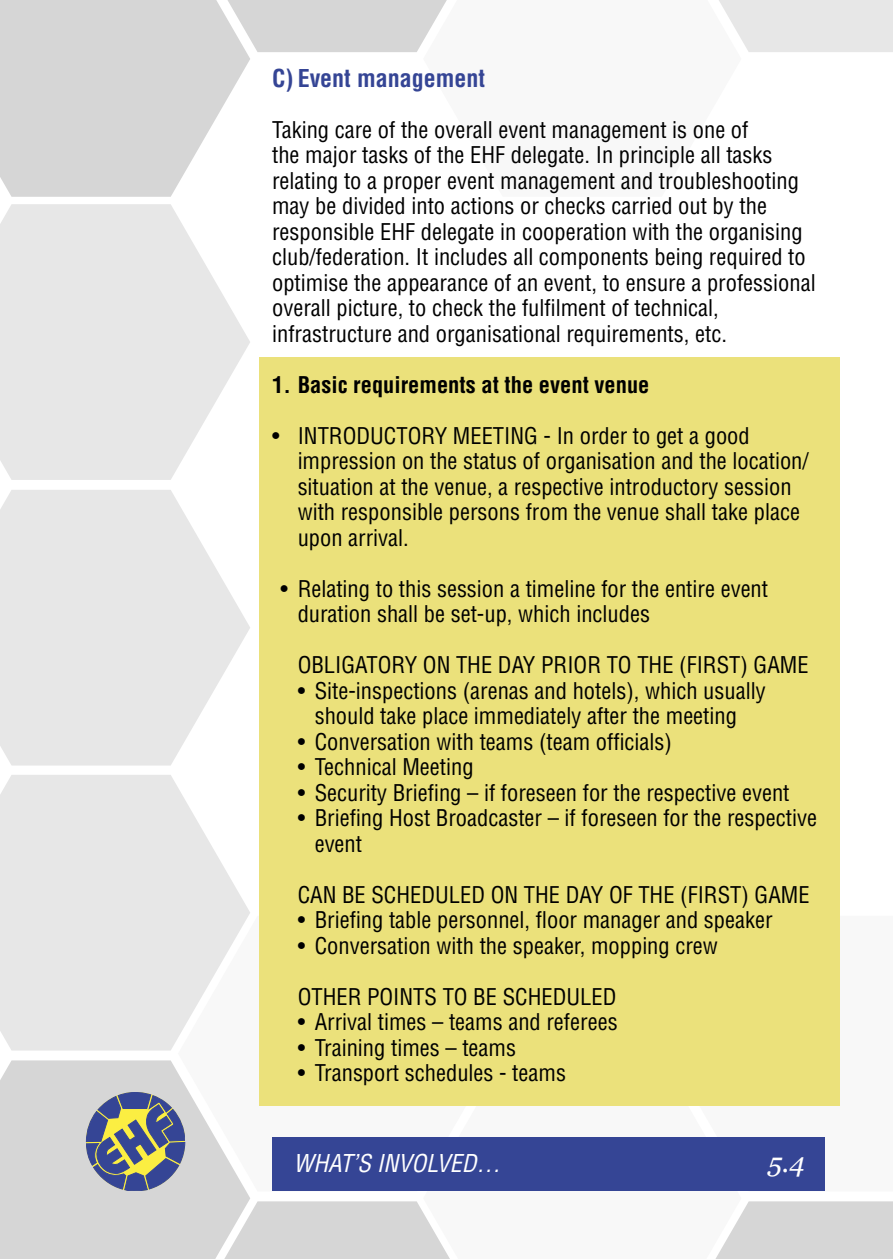
<style>
.page{position:relative;width:893px;height:1259px;background:#fff}
.page>*{position:absolute;margin:0;border:0;box-sizing:border-box;transform-origin:0 0}
.t1{font:italic 27px "Georgia";color:#fff}
.t2{font:700 condensed 24px "Helvetica";color:#354595}
.t3{font:italic condensed 24px "Helvetica";color:#fff}
.t4{font:condensed 22.5px/25.5px "Helvetica";color:#000}
.t5{font:700 condensed 22.5px "Helvetica";color:#000}
</style>
<div class="page">
<svg style="left:0;top:0;width:250px;height:197px;background:#dadada"></svg>
<svg style="left:0;top:204px;width:250px;height:276px;fill:#e7e7e7"></svg>
<svg style="left:0;top:490px;width:250px;height:275px;fill:#e7e7e7"></svg>
<div style="left:227px;top:0;width:196px;height:52px;background:#d6d6d6"></div>
<svg style="left:423px;top:0;width:24px;height:41px"></svg>
<svg style="left:719px;top:0;width:174px;height:52px;background:#e8e8e8"></svg>
<svg style="left:0;top:775px;width:250px;height:275px;background:#e9e9e9"></svg>
<div style="left:0;top:1060px;width:250px;height:199px;background:#d6d6d6"></div>
<svg style="left:178px;top:915px;width:72px;height:276px"></svg>
<div style="left:224px;top:1201px;width:199px;height:58px;background:#d6d6d6"></div>
<svg style="left:423px;top:1213px;width:27px;height:46px"></svg>
<svg style="left:715px;top:1201px;width:178px;height:58px;background:#d9d9d9"></svg>
<svg style="left:86px;top:1092px;width:99px;height:99px;background:#808690"></svg>
<div style="left:272px;top:1137px;width:553px;height:54px;background:#354595"></div>
<div style="left:259px;top:357px;width:581px;height:749px;background:#ebe17b"></div>
<p class="t2" style="left:272px;top:63px;width:214px">C) Event management</p>
<p class="t4" style="left:272px;top:116px;width:545px">Taking care of the overall event management is one of<br>the major tasks of the EHF delegate. In principle all tasks relating to a proper event management and troubleshooting may be divided into actions or checks carried out by the responsible EHF delegate in cooperation with the organising club/federation. It includes all components being required to optimise the appearance of an event, to ensure a professional overall picture, to check the fulfilment of technical, infrastructure and organisational requirements, etc.</p>
<p class="t5" style="left:272px;top:371px;width:379px">1. Basic requirements at the event venue</p>
<p class="t4" style="left:298px;top:422px;width:513px;text-indent:-26px">• INTRODUCTORY MEETING - In order to get a good impression on the status of organisation and the location/ situation at the venue, a respective introductory session with responsible persons from the venue shall take place upon arrival.</p>
<p class="t4" style="left:298px;top:575px;width:472px;text-indent:-17px">• Relating to this session a timeline for the entire event duration shall be set-up, which includes</p>
<p class="t4" style="left:298px;top:652px;width:512px">OBLIGATORY ON THE DAY PRIOR TO THE (FIRST) GAME</p>
<p class="t4" style="left:298px;top:677px;width:470px;text-align:center">• Site-inspections (arenas and hotels), which usually should take place immediately after the meeting</p>
<p class="t4" style="left:298px;top:728px;width:376px">• Conversation with teams (team officials)</p>
<p class="t4" style="left:298px;top:754px;width:177px">• Technical Meeting</p>
<p class="t4" style="left:298px;top:779px;width:493px">• Security Briefing – if foreseen for the respective event</p>
<p class="t4" style="left:315px;top:805px;width:504px;text-indent:-17px">• Briefing Host Broadcaster – if foreseen for the respective event</p>
<p class="t4" style="left:298px;top:881px;width:513px">CAN BE SCHEDULED ON THE DAY OF THE (FIRST) GAME</p>
<p class="t4" style="left:298px;top:907px;width:476px">• Briefing table personnel, floor manager and speaker</p>
<p class="t4" style="left:298px;top:932px;width:422px">• Conversation with the speaker, mopping crew</p>
<p class="t4" style="left:298px;top:983px;width:320px">OTHER POINTS TO BE SCHEDULED</p>
<p class="t4" style="left:298px;top:1009px;width:321px">• Arrival times – teams and referees</p>
<p class="t4" style="left:298px;top:1034px;width:220px">• Training times – teams</p>
<p class="t4" style="left:298px;top:1060px;width:270px">• Transport schedules - teams</p>
<p class="t3" style="left:293px;top:1148px;width:208px">WHAT’S INVOLVED…</p>
<p class="t1" style="left:768px;top:1147px;width:38px">5.4</p>
</div>
